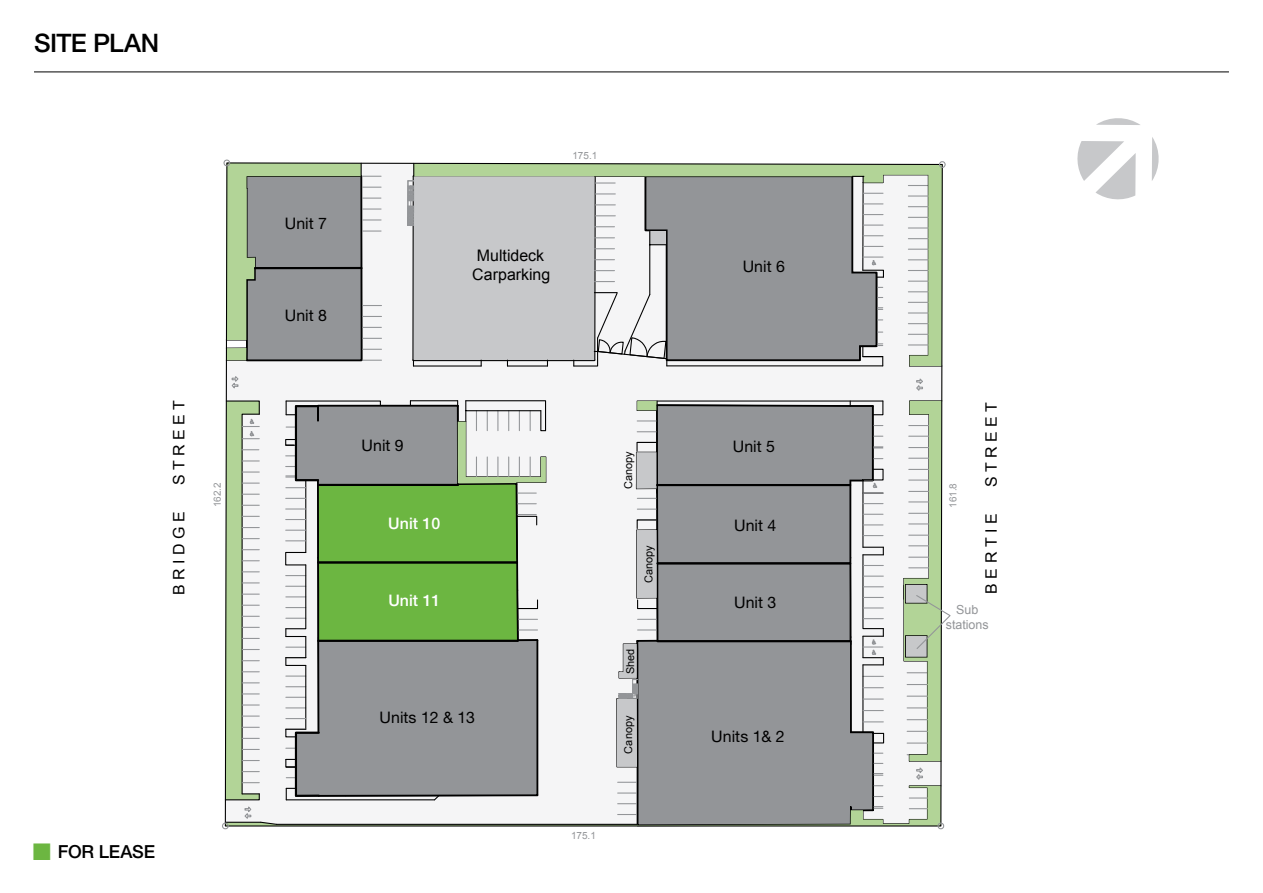
<style>
.page{position:relative;width:1263px;height:893px;background:#fff}
.page>*{position:absolute;margin:0;border:0;box-sizing:border-box;transform-origin:0 0}
.t1{font:500 25.5px "Helvetica Neue LT Std";letter-spacing:-.02em;color:#000}
.t2{font:500 18px "Helvetica Neue LT Std";letter-spacing:-.015em;color:#000}
.t3{font:15.9px "Helvetica Neue LT Std";color:#000}
.t4{font:15.9px/19.4px "Arial";color:#000}
.t5{font:500 15.9px "Helvetica Neue LT Std";color:#fff}
.t6{font:15.75px "Arial";letter-spacing:.28em;color:#000}
.t7{font:12.45px/15px "Arial";color:#939598;text-align:center}
.t8{font:10.8px "Arial";color:#000}
.t9{font:9.9px "Arial";color:#939598}
.s1{color:#6cb641}
</style>
<div class="page">
<hr style="left:34px;top:72px;width:1195px;height:1px;background:#000">
<svg style="left:225px;top:162px;width:718px;height:238px"></svg>
<svg style="left:938px;top:161px;width:8px;height:7px"></svg>
<svg style="left:223px;top:159px;width:158px;height:203px"></svg>
<svg style="left:222px;top:400px;width:729px;height:430px"></svg>
<svg style="left:407px;top:163px;width:477px;height:204px"></svg>
<svg style="left:1152px;top:137px;width:7px;height:44px"></svg>
<svg style="left:1096px;top:118px;width:44px;height:7px"></svg>
<svg style="left:1077px;top:141px;width:59px;height:59px"></svg>
<h1 class="t1" style="left:34px;top:28px;width:127px">SITE PLAN</h1>
<p class="t6" style="left:169px;top:485px;width:86px;rotate:-90deg">STREET</p>
<p class="t6" style="left:169px;top:595px;width:85px;rotate:-90deg">BRIDGE</p>
<p class="t9" style="left:211px;top:507px;width:26px;rotate:-90deg">162.2</p>
<p class="t2" style="left:33px;top:841px;width:124px"><span class="s1">■</span> FOR LEASE</p>
<p class="t3" style="left:285px;top:214px;width:44px">Unit 7</p>
<p class="t3" style="left:285px;top:306px;width:44px">Unit 8</p>
<p class="t9" style="left:572px;top:149px;width:26px">175.1</p>
<p class="t4" style="left:472px;top:246px;width:79px">Multideck<br>Carparking</p>
<p class="t3" style="left:362px;top:436px;width:44px">Unit 9</p>
<p class="t5" style="left:388px;top:514px;width:53px">Unit 10</p>
<p class="t5" style="left:388px;top:591px;width:53px">Unit 11</p>
<p class="t3" style="left:380px;top:708px;width:97px">Units 12 &amp; 13</p>
<p class="t8" style="left:621px;top:489px;width:39px;rotate:-90deg">Canopy</p>
<p class="t8" style="left:642px;top:583px;width:39px;rotate:-90deg">Canopy</p>
<p class="t8" style="left:623px;top:674px;width:27px;rotate:-90deg">Shed</p>
<p class="t8" style="left:621px;top:754px;width:39px;rotate:-90deg">Canopy</p>
<p class="t9" style="left:571px;top:829px;width:26px">175.1</p>
<p class="t3" style="left:743px;top:257px;width:44px">Unit 6</p>
<p class="t3" style="left:733px;top:436px;width:44px">Unit 5</p>
<p class="t3" style="left:734px;top:516px;width:44px">Unit 4</p>
<p class="t3" style="left:734px;top:593px;width:44px">Unit 3</p>
<p class="t3" style="left:711px;top:727px;width:75px">Units 1&amp; 2</p>
<p class="t9" style="left:946px;top:508px;width:26px;rotate:-90deg">161.8</p>
<p class="t6" style="left:981px;top:487px;width:86px;rotate:-90deg">STREET</p>
<p class="t6" style="left:981px;top:594px;width:81px;rotate:-90deg">BERTIE</p>
<p class="t7" style="left:946px;top:602px;width:44px">Sub stations</p>
</div>
